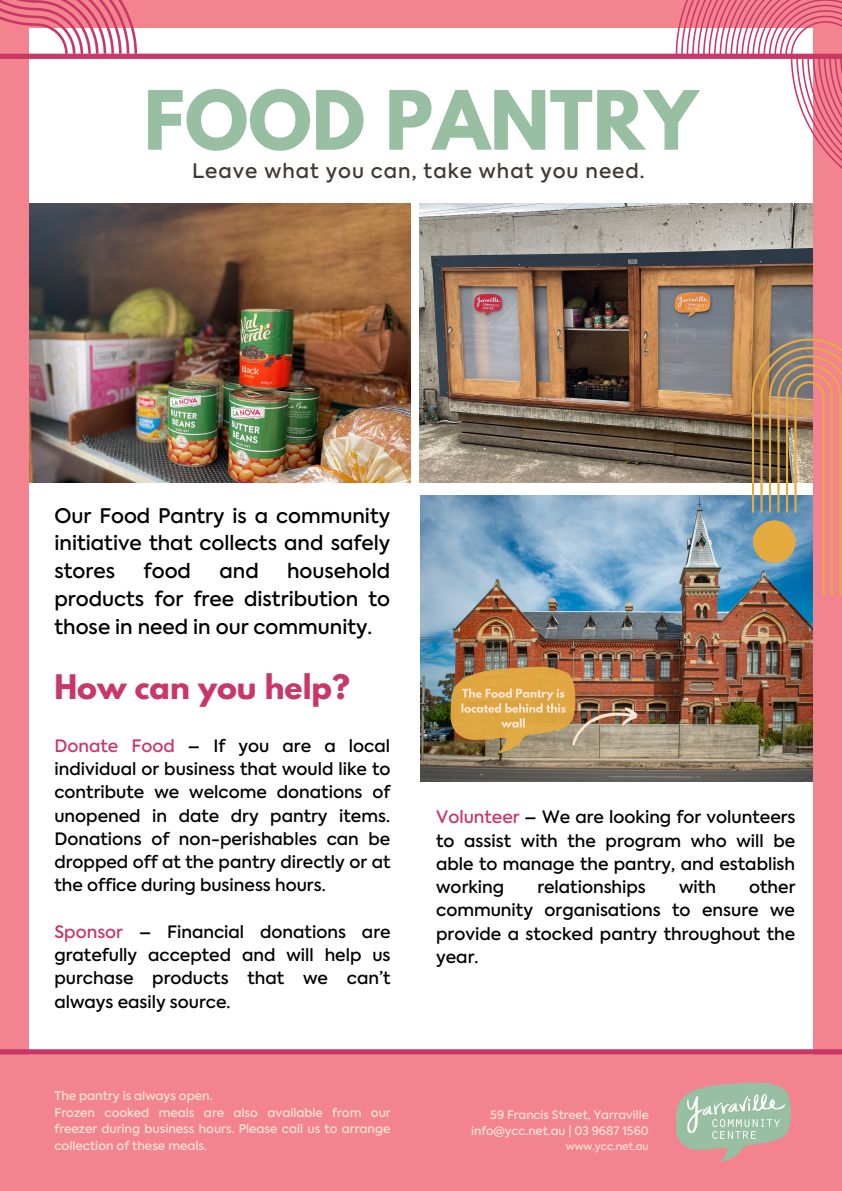
<style>
.page{position:relative;width:842px;height:1191px;background:#fff}
.page>*{position:absolute;margin:0;border:0;box-sizing:border-box;transform-origin:0 0}
.t1{font:700 72.4px "League Spartan";color:#99bfa2}
.t2{font:700 30px "League Spartan";color:#c93767}
.t3{font:500 20px/27.7px "Axiforma";color:#000;text-align:justify}
.t4{font:500 19.9px "Axiforma";letter-spacing:.05em;color:#403835}
.t5{font:500 17px/23.2px "Axiforma";color:#000;text-align:justify}
.t6{font:500 12px/16.5px "Axiforma";color:#fee4d1}
.t7{font:500 11.7px/15.7px "Axiforma";color:#fee4d1;text-align:right}
.t8{font:500 10.4px "Axiforma";color:#fee4d1}
.s1{color:#c93767}
</style>
<div class="page">
<div style="left:0;top:0;width:842px;height:1190px;background:#f3848f"></div>
<div style="left:29px;top:28px;width:783px;height:1134px;background:#fff"></div>
<img style="left:420px;top:204px;width:392px;height:278px">
<img style="left:29px;top:204px;width:381px;height:278px">
<div style="left:0;top:1054px;width:842px;height:108px;background:#f3848f"></div>
<img style="left:421px;top:495px;width:391px;height:286px">
<svg style="left:0;top:0;width:137px;height:54px"></svg>
<svg style="left:676px;top:0;width:166px;height:206px"></svg>
<div style="left:0;top:54px;width:842px;height:5px;background:#c93767"></div>
<img style="left:752px;top:328px;width:90px;height:267px">
<div style="left:0;top:1049px;width:842px;height:5px;background:#c93767"></div>
<img style="left:675px;top:1082px;width:115px;height:79px">
<h1 class="t1" style="left:144px;top:84px;width:556px">FOOD PANTRY</h1>
<p class="t4" style="left:192px;top:163px;width:454px">Leave what you can, take what you need.</p>
<p class="t3" style="left:54px;top:503px;width:337px">Our Food Pantry is a community initiative that collects and safely stores</p>
<p class="t3" style="left:144px;top:559px;width:49px">food</p>
<p class="t3" style="left:219px;top:559px;width:41px">and</p>
<p class="t3" style="left:54px;top:559px;width:337px;text-indent:233px">household products for free distribution to those in need in our community.</p>
<h2 class="t2" style="left:54px;top:672px;width:297px">How can you help?</h2>
<p class="t5" style="left:54px;top:735px;width:338px"><span class="s1">Donate Food</span> – If you are a local individual or business that would like to contribute we welcome donations of unopened in date dry pantry items.<br>Donations of non-perishables can be dropped off at the pantry directly or at the office during business hours.</p>
<p class="t5" style="left:54px;top:921px;width:338px"><span class="s1">Sponsor</span> – Financial donations are gratefully accepted and will help us purchase products that we can’t always easily source.</p>
<p class="t6" style="left:54px;top:1088px;width:338px">The pantry is always open.<br>Frozen cooked meals are also available from our freezer during business hours. Please call us to arrange collection of these meals.</p>
<p class="t5" style="left:436px;top:807px;width:361px"><span class="s1">Volunteer</span> – We are looking for volunteers to assist with the program who will be able to manage the pantry, and establish working</p>
<p class="t5" style="left:436px;top:876px;width:361px;text-indent:313px">other community organisations to ensure we provide a stocked pantry throughout the year.</p>
<p class="t5" style="left:537px;top:876px;width:110px">relationships</p>
<p class="t5" style="left:679px;top:876px;width:38px">with</p>
<p class="t7" style="left:471px;top:1108px;width:179px">59 Francis Street, Yarraville info@ycc.net.au | 03 9687 1560</p>
<p class="t8" style="left:566px;top:1142px;width:84px">www.ycc.net.au</p>
</div>
